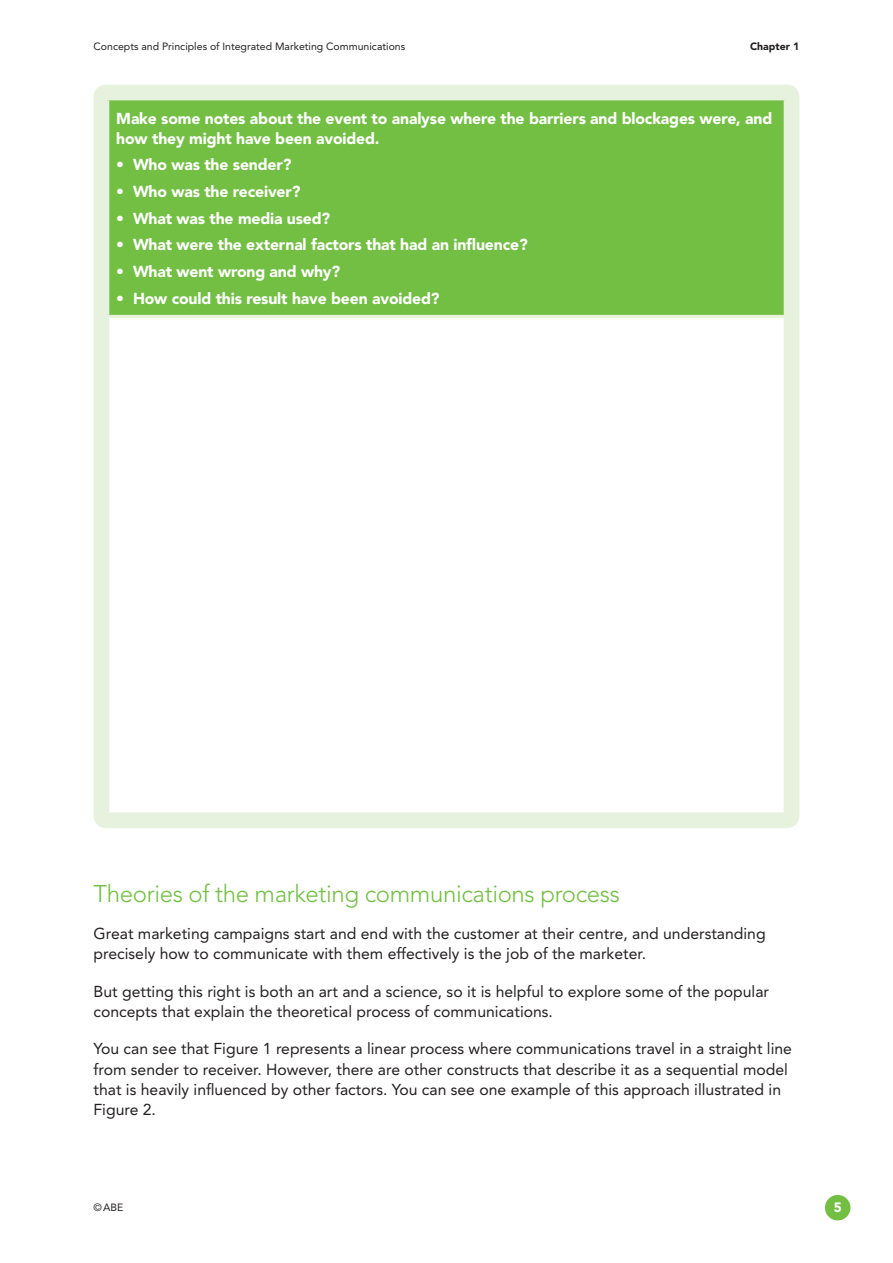
<style>
.page{position:relative;width:893px;height:1263px;background:#fff}
.page>*{position:absolute;margin:0;border:0;box-sizing:border-box;transform-origin:0 0}
.t1{font:300 24px "Avenir LT Std";letter-spacing:-.015em;color:#72bf43}
.t2{font:15.75px/20.2px "Avenir LT Std";color:#231f20}
.t3{font:900 15.75px/20.2px "Avenir LT Std";letter-spacing:-.01em;color:#fff}
.t4{font:900 13.5px "Avenir LT Std";color:#fff}
.t5{font:10.5px "Avenir LT Std";color:#231f20}
.t6{font:900 10.5px "Avenir LT Std";color:#231f20}
</style>
<div class="page">
<div style="left:825px;top:1195px;width:25px;height:25px;background:#72bf43;border-radius:50%"></div>
<div style="left:94px;top:85px;width:705px;height:743px;background:#e7f2de;border-radius:13px"></div>
<div style="left:108px;top:99px;width:677px;height:217px;background:#72bf43"></div>
<div style="left:108px;top:316px;width:677px;height:498px;background:#fff"></div>
<hr style="left:106px;top:97px;width:681px;height:3px;background:#e7f2de">
<hr style="left:106px;top:100px;width:3px;height:215px;background:#e7f2de">
<hr style="left:784px;top:100px;width:3px;height:215px;background:#e7f2de">
<hr style="left:106px;top:315px;width:681px;height:3px;background:#e7f2de">
<hr style="left:106px;top:812px;width:681px;height:3px;background:#e7f2de">
<hr style="left:106px;top:318px;width:3px;height:494px;background:#e7f2de">
<hr style="left:784px;top:318px;width:3px;height:494px;background:#e7f2de">
<p class="t5" style="left:94px;top:41px;width:313px">Concepts and Principles of Integrated Marketing Communications</p>
<p class="t6" style="left:750px;top:40px;width:51px">Chapter 1</p>
<p class="t3" style="left:116px;top:108px;width:657px">Make some notes about the event to analyse where the barriers and blockages were, and how they might have been avoided.</p>
<p class="t3" style="left:116px;top:155px;width:177px">• Who was the sender?</p>
<p class="t3" style="left:116px;top:181px;width:186px">• Who was the receiver?</p>
<p class="t3" style="left:116px;top:208px;width:216px">• What was the media used?</p>
<p class="t3" style="left:116px;top:235px;width:413px">• What were the external factors that had an influence?</p>
<p class="t3" style="left:116px;top:261px;width:225px">• What went wrong and why?</p>
<p class="t3" style="left:116px;top:288px;width:325px">• How could this result have been avoided?</p>
<p class="t1" style="left:94px;top:879px;width:528px">Theories of the marketing communications process</p>
<p class="t2" style="left:94px;top:924px;width:674px">Great marketing campaigns start and end with the customer at their centre, and understanding precisely how to communicate with them effectively is the job of the marketer.</p>
<p class="t2" style="left:94px;top:981px;width:677px">But getting this right is both an art and a science, so it is helpful to explore some of the popular concepts that explain the theoretical process of communications.</p>
<p class="t2" style="left:94px;top:1039px;width:700px">You can see that Figure 1 represents a linear process where communications travel in a straight line from sender to receiver. However, there are other constructs that describe it as a sequential model that is heavily influenced by other factors. You can see one example of this approach illustrated in Figure 2.</p>
<p class="t5" style="left:94px;top:1202px;width:31px">©ABE</p>
<p class="t4" style="left:834px;top:1199px;width:9px">5</p>
</div>
